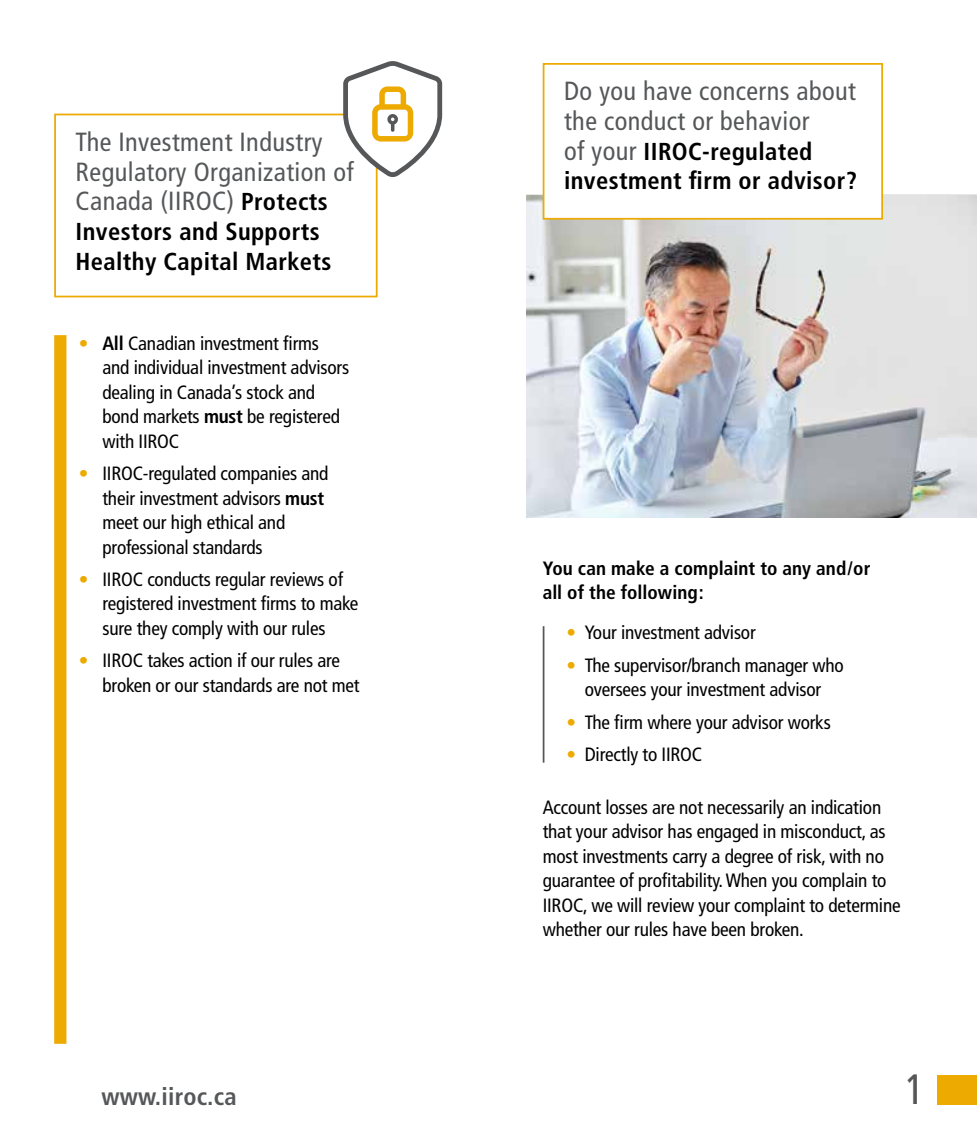
<style>
.page{position:relative;width:977px;height:1134px;background:#fff}
.page>*{position:absolute;margin:0;border:0;box-sizing:border-box;transform-origin:0 0}
.t1{font:condensed 42.35px "Frutiger";color:#555759}
.t2{font:condensed 26.25px/29.8px "Frutiger";letter-spacing:.015em;color:#555759}
.t3{font:700 condensed 24.5px/29.8px "Frutiger";letter-spacing:.015em;color:#000}
.t4{font:700 condensed 24.5px "Frutiger";letter-spacing:.01em;color:#555759}
.t5{font:condensed 19.25px/24.5px "Frutiger";letter-spacing:-.01em;color:#000}
.t6{font:700 condensed 19.25px/24.5px "Frutiger";letter-spacing:.005em;color:#000}
.s1{font-weight:700;font-size:24.5px;color:#000}
.s2{color:#edaa00}
.s3{font-weight:700}
.s4{font-weight:400;font-size:26.25px;color:#555759}
</style>
<div class="page">
<div style="left:937px;top:1075px;width:39px;height:29px;background:#edaa00"></div>
<img style="left:526px;top:196px;width:450px;height:321px">
<div style="left:54px;top:114px;width:323px;height:183px;background:#fff;border:2px solid #edaa00"></div>
<div style="left:542px;top:63px;width:341px;height:157px;background:#fff;border:2px solid #edaa00"></div>
<div style="left:54px;top:335px;width:12px;height:709px;background:#edaa00"></div>
<hr style="left:542px;top:626px;width:2px;height:137px;background:#555759">
<svg style="left:343px;top:61px;width:99px;height:116px"></svg>
<h2 class="t2" style="left:76px;top:127px;width:280px">The Investment Industry<br>Regulatory Organization of<br>Canada (IIROC) <span class="s1">Protects</span></h2>
<p class="t3" style="left:76px;top:217px;width:257px">Investors and Supports<br>Healthy Capital Markets</p>
<p class="t5" style="left:102px;top:331px;width:248px;text-indent:-24px"><span class="s2">•</span> <span class="s3">All</span> Canadian investment firms and individual investment advisors dealing in Canada’s stock and bond markets <span class="s3">must</span> be registered with IIROC</p>
<p class="t5" style="left:102px;top:461px;width:227px;text-indent:-24px"><span class="s2">•</span> IIROC-regulated companies and their investment advisors <span class="s3">must </span>meet our high ethical and professional standards</p>
<p class="t5" style="left:102px;top:567px;width:257px;text-indent:-24px"><span class="s2">•</span> IIROC conducts regular reviews of registered investment firms to make sure they comply with our rules</p>
<p class="t5" style="left:102px;top:648px;width:259px;text-indent:-24px"><span class="s2">•</span> IIROC takes action if our rules are broken or our standards are not met</p>
<p class="t4" style="left:101px;top:1082px;width:137px">www.iiroc.ca</p>
<h2 class="t2" style="left:564px;top:76px;width:293px">Do you have concerns about the conduct or behavior</h2>
<p class="t3" style="left:564px;top:136px;width:294px"><span class="s4">of your</span> IIROC-regulated investment firm or advisor?</p>
<p class="t6" style="left:542px;top:556px;width:329px">You can make a complaint to any and/or all of the following:</p>
<p class="t5" style="left:566px;top:621px;width:191px"><span class="s2">•</span> Your investment advisor</p>
<p class="t5" style="left:566px;top:653px;width:279px;text-align:center"><span class="s2">•</span> The supervisor/branch manager who oversees your investment advisor</p>
<p class="t5" style="left:566px;top:710px;width:266px"><span class="s2">•</span> The firm where your advisor works</p>
<p class="t5" style="left:566px;top:742px;width:137px"><span class="s2">•</span> Directly to IIROC</p>
<p class="t5" style="left:542px;top:795px;width:359px">Account losses are not necessarily an indication that your advisor has engaged in misconduct, as most investments carry a degree of risk, with no guarantee of profitability. When you complain to IIROC, we will review your complaint to determine whether our rules have been broken.</p>
<h1 class="t1" style="left:904px;top:1065px;width:22px">1</h1>
</div>
